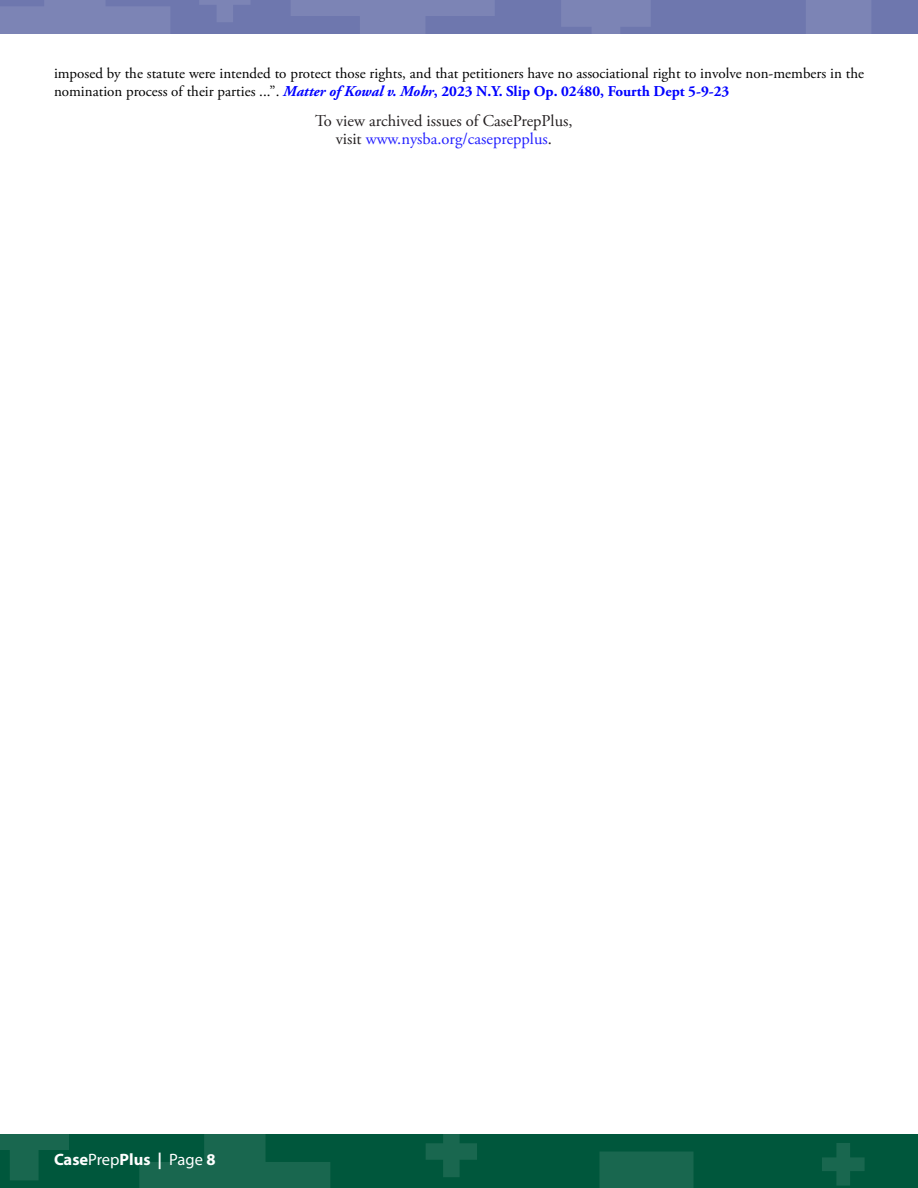
<style>
.page{position:relative;width:918px;height:1188px;background:#fff}
.page>*{position:absolute;margin:0;border:0;box-sizing:border-box;transform-origin:0 0}
.Body_Copy{font:16.5px "Adobe Garamond Pro";color:#231f20}
.Body_Copy-2{font:16.5px "Adobe Garamond Pro";color:#231fff}
.t1{font:700 16.5px "Myriad Pro";color:#fff}
.Body_Copy-3{font:15px/18px "Adobe Garamond Pro";color:#000}
.s1{font-weight:700;font-style:italic;color:#00f}
.s2{font-weight:700;color:#00f}
.s3{color:#231f20}
.s4{font-weight:400}
</style>
<div class="page">
<div style="left:0;top:0;width:918px;height:33px;background:#6e77ae"></div>
<div style="left:0;top:1134px;width:918px;height:54px;background:#00573c"></div>
<svg style="left:291px;top:0;width:204px;height:34px"></svg>
<svg style="left:737px;top:0;width:181px;height:34px"></svg>
<div style="left:599px;top:1152px;width:95px;height:36px;background:#19674f"></div>
<svg style="left:561px;top:0;width:90px;height:34px"></svg>
<svg style="left:0;top:1134px;width:69px;height:46px"></svg>
<svg style="left:199px;top:0;width:51px;height:22px"></svg>
<svg style="left:426px;top:1134px;width:51px;height:43px"></svg>
<svg style="left:822px;top:1143px;width:43px;height:43px"></svg>
<svg style="left:0;top:0;width:170px;height:34px"></svg>
<svg style="left:139px;top:1134px;width:191px;height:54px"></svg>
<p class="Body_Copy-3" style="left:54px;top:65px;width:812px">imposed by the statute were intended to protect those rights, and that petitioners have no associational right to involve non-members in the nomination process of their parties ...”. <span class="s1">Matter of Kowal v. Mohr</span><span class="s2">, 2023 N.Y. Slip Op. 02480, Fourth Dept 5-9-23</span></p>
<p class="Body_Copy" style="left:315px;top:111px;width:259px">To view archived issues of CasePrepPlus,</p>
<p class="Body_Copy-2" style="left:336px;top:129px;width:218px"><span class="s3">visit</span> www.nysba.org/caseprepplus<span class="s3">.</span></p>
<p class="t1" style="left:54px;top:1148px;width:163px">Case<span class="s4">Prep</span>Plus | <span class="s4">Page</span> 8</p>
</div>
